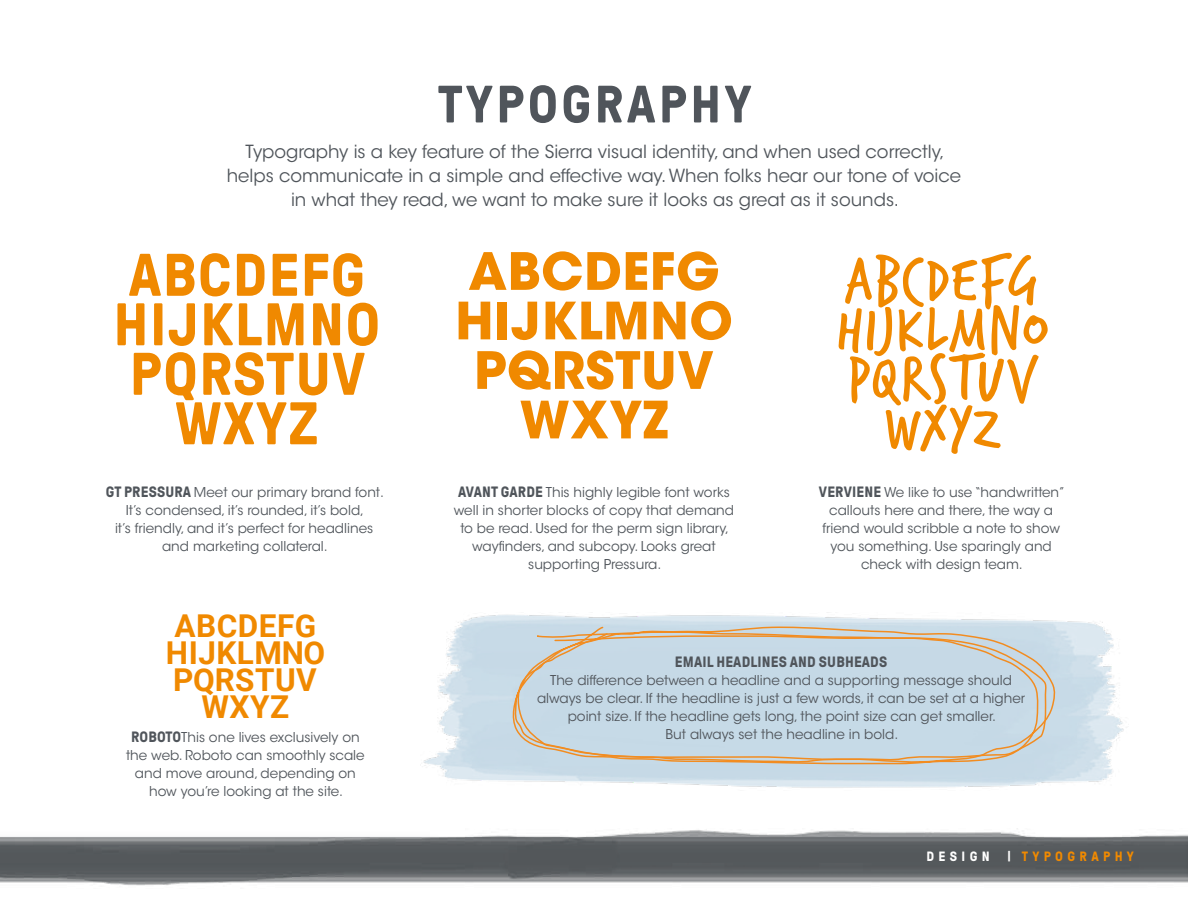
<style>
.page{position:relative;width:1188px;height:918px;background:#fff}
.page>*{position:absolute;margin:0;border:0;box-sizing:border-box;transform-origin:0 0}
.t1{font:67.5px/49.5px "Verveine";letter-spacing:.01em;color:#f08900;text-align:center}
.t2{font:700 60px/49.5px "GT Pressura";letter-spacing:.02em;color:#f08900;text-align:center}
.t3{font:700 52.5px "GT Pressura";letter-spacing:.06em;color:#50555b}
.t4{font:700 51px/49.5px "ITC Avant Garde Std";letter-spacing:.01em;color:#f08900;text-align:center}
.t5{font:700 31.5px/27px "Roboto";letter-spacing:.015em;color:#f08900;text-align:center}
.t6{font:18px/24px "ITC Avant Garde Std";color:#50555b;text-align:center}
.t7{font:700 15px "GT Pressura";letter-spacing:.01em;color:#50555b}
.t8{font:13.5px/18px "ITC Avant Garde Std";color:#50555b;text-align:center}
.t9{font:700 13.5px "GT Pressura";letter-spacing:.32em;color:#f18a00}
.t10{font:700 13.5px "GT Pressura";letter-spacing:.32em;color:#fff}
.s1{font-family:"GT Pressura";font-weight:700;font-size:15px}
.s2{color:#fff}
</style>
<div class="page">
<img style="left:0;top:828px;width:1188px;height:58px">
<img style="left:423px;top:612px;width:701px;height:176px">
<svg style="left:508px;top:625px;width:550px;height:140px;background:#cbd4d8"></svg>
<svg style="left:516px;top:632px;width:532px;height:132px;background:#c8d4da"></svg>
<h3 class="t3" style="left:438px;top:76px;width:315px">TYPOGRAPHY</h3>
<h3 class="t6" style="left:227px;top:140px;width:736px">Typography is a key feature of the Sierra visual identity, and when used correctly, helps communicate in a simple and effective way. When folks hear our tone of voice in what they read, we want to make sure it looks as great as it sounds.</h3>
<h2 class="t2" style="left:113px;top:251px;width:268px">ABCDEFG<br>HIJKLMNO<br>PQRSTUV<br>WXYZ</h2>
<h3 class="t4" style="left:455px;top:246px;width:279px">ABCDEFG<br>HIJKLMNO<br>PQRSTUV<br>WXYZ</h3>
<h1 class="t1" style="left:835px;top:255px;width:215px">ABCDEFG<br>HIJKLMNO<br>PQRSTUV<br>WXYZ</h1>
<p class="t8" style="left:106px;top:483px;width:280px"><span class="s1">GT PRESSURA</span> Meet our primary brand font.<br>It’s condensed, it’s rounded, it’s bold,<br>it’s friendly, and it’s perfect for headlines and marketing collateral.</p>
<p class="t8" style="left:454px;top:483px;width:282px"><span class="s1">AVANT GARDE</span> This highly legible font works well in shorter blocks of copy that demand to be read. Used for the perm sign library, wayfinders, and subcopy. Looks great supporting Pressura.</p>
<p class="t8" style="left:819px;top:483px;width:248px"><span class="s1">VERVIENE</span> We like to use “handwritten” callouts here and there, the way a friend would scribble a note to show you something. Use sparingly and check with design team.</p>
<h3 class="t5" style="left:166px;top:611px;width:161px">ABCDEFG<br>HIJKLMNO<br>PQRSTUV<br>WXYZ</h3>
<p class="t8" style="left:126px;top:728px;width:240px"><span class="s1">ROBOTO</span>This one lives exclusively on the web. Roboto can smoothly scale and move around, depending on how you’re looking at the site.</p>
<p class="t7" style="left:675px;top:654px;width:214px">EMAIL HEADLINES AND SUBHEADS</p>
<p class="t8" style="left:537px;top:671px;width:490px">The difference between a headline and a supporting message should always be clear. If the headline is just a few words, it can be set at a higher point size. If the headline gets long, the point size can get smaller.<br>But always set the headline in bold.</p>
<p class="t10" style="left:927px;top:850px;width:65px">DESIGN</p>
<p class="t9" style="left:1008px;top:850px;width:128px"><span class="s2">|</span> TYPOGRAPHY</p>
</div>
